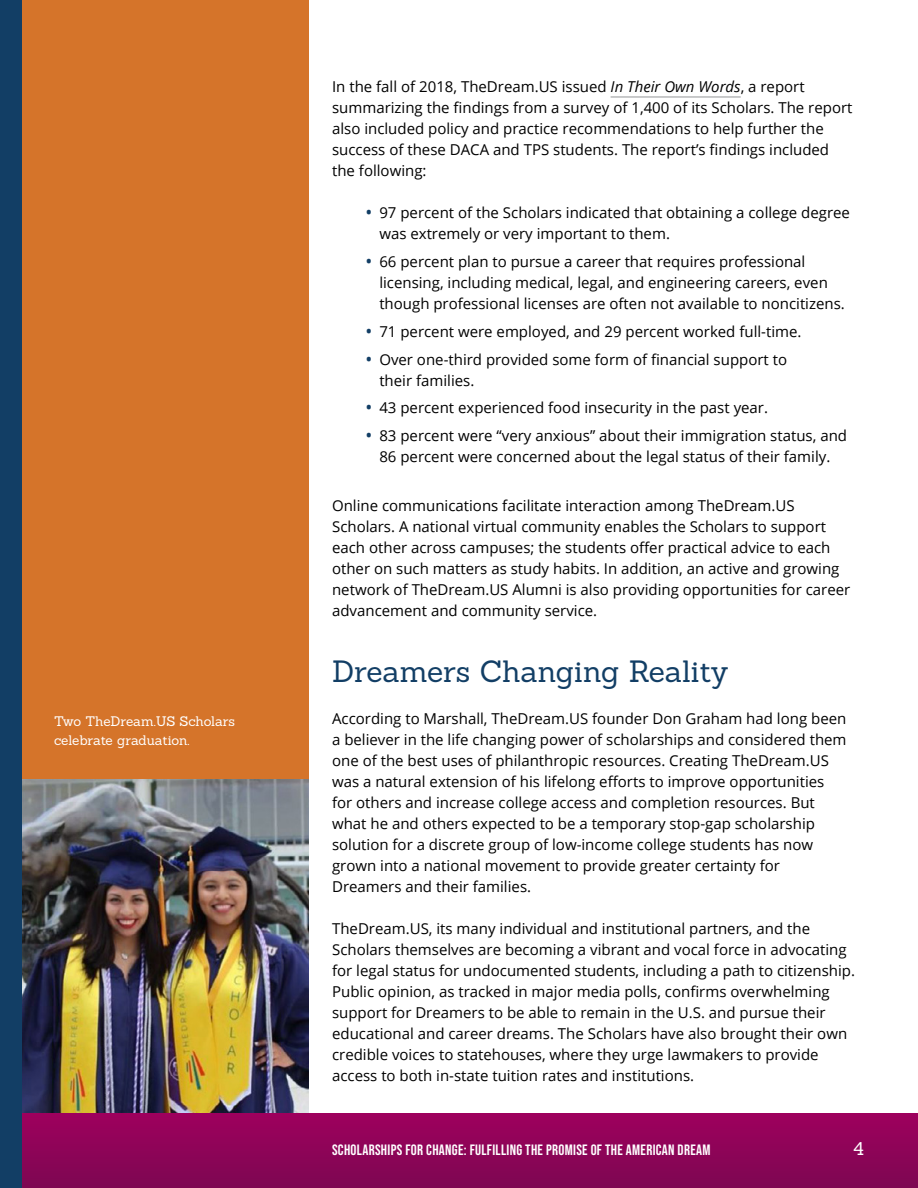
<style>
.page{position:relative;width:918px;height:1188px;background:#fff}
.page>*{position:absolute;margin:0;border:0;box-sizing:border-box;transform-origin:0 0}
.sub_head{font:30px "Sanchez";letter-spacing:-.005em;color:#123e65}
.subheads{font:18px "Sanchez";color:#fff}
.t1{font:15px/21px "Open Sans";color:#000}
.subheads-2{font:15px "Bebas Neue";letter-spacing:.02em;color:#fff}
.t2{font:13.5px/19.5px "Sanchez";letter-spacing:-.005em;color:#fff}
.s1{font-style:italic}
.s2{font-weight:600;font-size:16.5px;color:#123e65}
</style>
<div class="page">
<div style="left:0;top:0;width:309px;height:1130px;background:#d5742a"></div>
<img style="left:22px;top:780px;width:287px;height:333px">
<hr style="left:611px;top:97px;width:130px;height:1px;background:#939598">
<div style="left:0;top:1113px;width:918px;height:75px;background:linear-gradient(to bottom,#9e005d,#7d0752)"></div>
<div style="left:0;top:0;width:22px;height:1188px;background:#123e65"></div>
<p class="t2" style="left:54px;top:711px;width:183px">Two TheDream.US Scholars celebrate graduation.</p>
<p class="t1" style="left:332px;top:76px;width:522px">In the fall of 2018, TheDream.US issued <span class="s1">In Their Own Words</span>, a report summarizing the findings from a survey of 1,400 of its Scholars. The report also included policy and practice recommendations to help further the success of these DACA and TPS students. The report’s findings included the following:</p>
<p class="t1" style="left:379px;top:202px;width:472px;text-indent:-14px"><span class="s2">•</span> 97 percent of the Scholars indicated that obtaining a college degree was extremely or very important to them.</p>
<p class="t1" style="left:379px;top:251px;width:467px;text-indent:-14px"><span class="s2">•</span> 66 percent plan to pursue a career that requires professional licensing, including medical, legal, and engineering careers, even though professional licenses are often not available to noncitizens.</p>
<p class="t1" style="left:366px;top:321px;width:437px"><span class="s2">•</span> 71 percent were employed, and 29 percent worked full-time.</p>
<p class="t1" style="left:379px;top:348px;width:409px;text-indent:-14px"><span class="s2">•</span> Over one-third provided some form of financial support to their families.</p>
<p class="t1" style="left:366px;top:397px;width:404px"><span class="s2">•</span> 43 percent experienced food insecurity in the past year.</p>
<p class="t1" style="left:366px;top:425px;width:483px;text-align:center"><span class="s2">•</span> 83 percent were “very anxious” about their immigration status, and<br>86 percent were concerned about the legal status of their family.</p>
<p class="t1" style="left:332px;top:495px;width:520px">Online communications facilitate interaction among TheDream.US Scholars. A national virtual community enables the Scholars to support each other across campuses; the students offer practical advice to each other on such matters as study habits. In addition, an active and growing network of TheDream.US Alumni is also providing opportunities for career advancement and community service.</p>
<p class="sub_head" style="left:332px;top:652px;width:398px">Dreamers Changing Reality</p>
<p class="t1" style="left:332px;top:708px;width:516px">According to Marshall, TheDream.US founder Don Graham had long been a believer in the life changing power of scholarships and considered them one of the best uses of philanthropic resources. Creating TheDream.US was a natural extension of his lifelong efforts to improve opportunities for others and increase college access and completion resources. But what he and others expected to be a temporary stop-gap scholarship solution for a discrete group of low-income college students has now grown into a national movement to provide greater certainty for Dreamers and their families.</p>
<p class="t1" style="left:332px;top:918px;width:524px">TheDream.US, its many individual and institutional partners, and the Scholars themselves are becoming a vibrant and vocal force in advocating for legal status for undocumented students, including a path to citizenship.<br>Public opinion, as tracked in major media polls, confirms overwhelming support for Dreamers to be able to remain in the U.S. and pursue their educational and career dreams. The Scholars have also brought their own credible voices to statehouses, where they urge lawmakers to provide access to both in-state tuition rates and institutions.</p>
<p class="subheads-2" style="left:332px;top:1141px;width:380px">SCHOLARSHIPS FOR CHANGE: FULFILLING THE PROMISE OF THE AMERICAN DREAM</p>
<p class="subheads" style="left:853px;top:1137px;width:12px">4</p>
</div>
